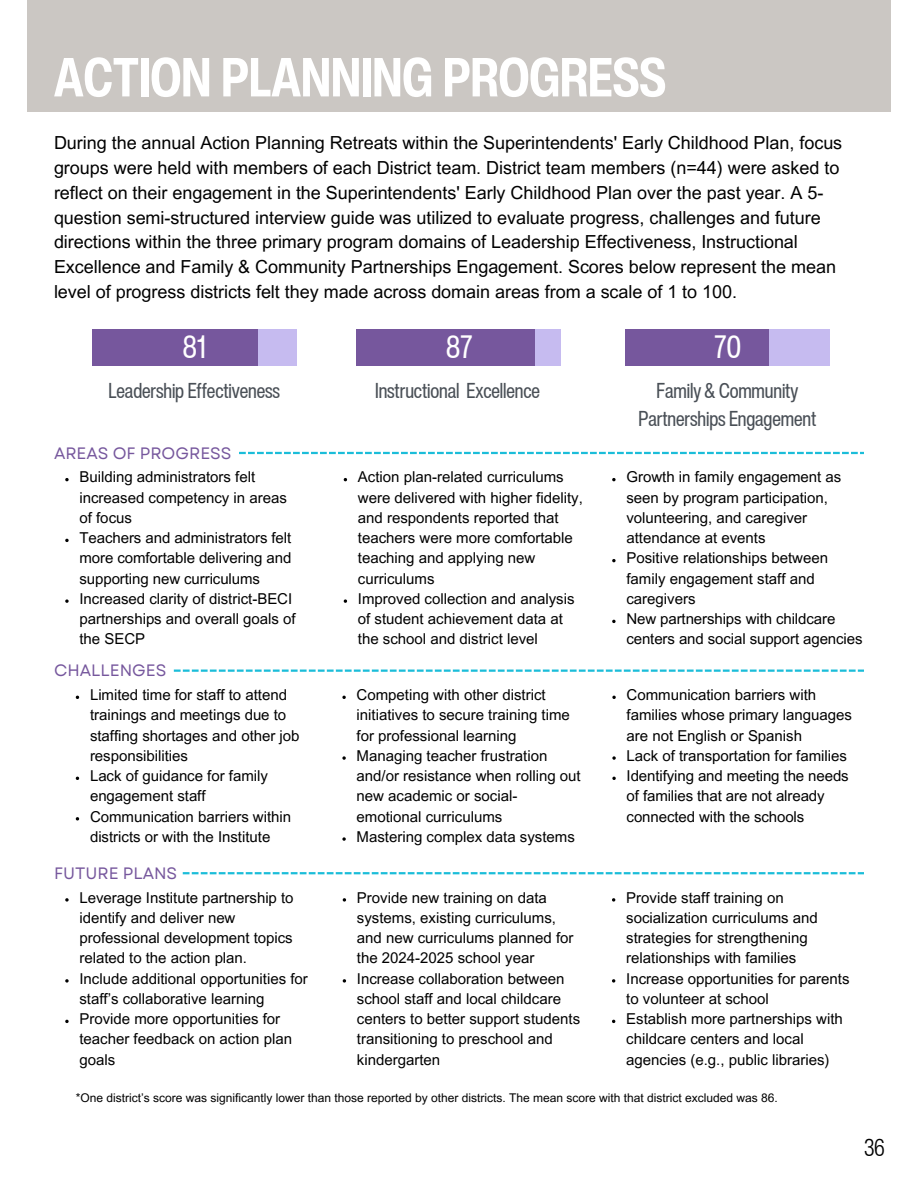
<style>
.page{position:relative;width:918px;height:1188px;background:#fff}
.page>*{position:absolute;margin:0;border:0;box-sizing:border-box;transform-origin:0 0}
.t1{font:700 condensed 54px "Helvetica Now Display";color:#fff}
.t2{font:condensed 31.5px "Helvetica Now Display";color:#fff}
.t3{font:300 condensed 24px "Helvetica Now Display";color:#000}
.t4{font:condensed 21px/28.2px "Helvetica Now Display";letter-spacing:-.005em;color:#494f56;text-align:center}
.t5{font:18px/24.8px "Arial MT Pro";color:#000}
.t6{font:16.5px "Garet";color:#76579d}
.t7{font:15px/20.2px "Arial MT Pro";color:#000}
.t8{font:12px "Arial MT Pro";color:#000}
</style>
<div class="page">
<div style="left:27px;top:0;width:864px;height:112px;background:#cbc7c3"></div>
<div style="left:92px;top:329px;width:205px;height:37px;background:#c6bbf0"></div>
<div style="left:92px;top:329px;width:166px;height:37px;background:#76579d"></div>
<div style="left:357px;top:329px;width:204px;height:37px;background:#c6bbf0"></div>
<div style="left:357px;top:329px;width:178px;height:37px;background:#76579d"></div>
<div style="left:625px;top:329px;width:205px;height:37px;background:#c6bbf0"></div>
<div style="left:625px;top:329px;width:143px;height:37px;background:#76579d"></div>
<svg style="left:65px;top:478px;width:4px;height:3px"></svg>
<svg style="left:65px;top:539px;width:4px;height:3px"></svg>
<svg style="left:65px;top:599px;width:4px;height:4px"></svg>
<svg style="left:344px;top:599px;width:3px;height:4px"></svg>
<svg style="left:612px;top:478px;width:4px;height:3px"></svg>
<svg style="left:612px;top:559px;width:4px;height:3px"></svg>
<svg style="left:612px;top:620px;width:4px;height:3px"></svg>
<svg style="left:174px;top:670px;width:690px;height:2px"></svg>
<svg style="left:183px;top:872px;width:681px;height:2px"></svg>
<svg style="left:76px;top:817px;width:3px;height:4px"></svg>
<svg style="left:342px;top:696px;width:4px;height:3px"></svg>
<svg style="left:342px;top:756px;width:4px;height:4px"></svg>
<svg style="left:342px;top:837px;width:4px;height:4px"></svg>
<svg style="left:612px;top:696px;width:4px;height:3px"></svg>
<svg style="left:612px;top:756px;width:4px;height:4px"></svg>
<svg style="left:612px;top:777px;width:4px;height:3px"></svg>
<svg style="left:65px;top:898px;width:4px;height:4px"></svg>
<svg style="left:65px;top:979px;width:4px;height:4px"></svg>
<svg style="left:65px;top:1020px;width:4px;height:3px"></svg>
<svg style="left:343px;top:898px;width:3px;height:4px"></svg>
<svg style="left:343px;top:979px;width:3px;height:4px"></svg>
<svg style="left:612px;top:898px;width:3px;height:4px"></svg>
<svg style="left:612px;top:979px;width:3px;height:4px"></svg>
<svg style="left:239px;top:452px;width:625px;height:2px"></svg>
<h1 class="t1" style="left:54px;top:36px;width:613px">ACTION PLANNING PROGRESS</h1>
<p class="t5" style="left:54px;top:133px;width:790px">During the annual Action Planning Retreats within the Superintendents' Early Childhood Plan, focus groups were held with members of each District team. District team members (n=44) were asked to reflect on their engagement in the Superintendents' Early Childhood Plan over the past year. A 5- question semi-structured interview guide was utilized to evaluate progress, challenges and future directions within the three primary program domains of Leadership Effectiveness, Instructional Excellence and Family &amp; Community Partnerships Engagement. Scores below represent the mean level of progress districts felt they made across domain areas from a scale of 1 to 100.</p>
<p class="t2" style="left:183px;top:323px;width:25px">81</p>
<p class="t2" style="left:446px;top:323px;width:28px">87</p>
<p class="t2" style="left:714px;top:323px;width:28px">70</p>
<p class="t4" style="left:108px;top:376px;width:173px">Leadership Effectiveness</p>
<p class="t4" style="left:375px;top:376px;width:167px">Instructional Excellence</p>
<p class="t6" style="left:54px;top:441px;width:179px">AREAS OF PROGRESS</p>
<h4 class="t7" style="left:79px;top:469px;width:209px">Building administrators felt increased competency in areas of focus</h4>
<p class="t7" style="left:79px;top:530px;width:213px;text-align:justify">Teachers and administrators felt more comfortable delivering and supporting new curriculums</p>
<p class="t7" style="left:79px;top:590px;width:218px">Increased clarity of district-BECI partnerships and overall goals of the SECP</p>
<p class="t6" style="left:54px;top:659px;width:114px">CHALLENGES</p>
<p class="t7" style="left:90px;top:687px;width:211px">Limited time for staff to attend trainings and meetings due to staffing shortages and other job responsibilities</p>
<p class="t7" style="left:90px;top:768px;width:179px">Lack of guidance for family engagement staff</p>
<p class="t7" style="left:90px;top:808px;width:203px">Communication barriers within districts or with the Institute</p>
<p class="t6" style="left:54px;top:861px;width:125px">FUTURE PLANS</p>
<p class="t7" style="left:358px;top:469px;width:226px">Action plan-related curriculums were delivered with higher fidelity, and respondents reported that teachers were more comfortable teaching and applying new curriculums</p>
<h2 class="t7" style="left:358px;top:590px;width:218px">Improved collection and analysis of student achievement data at the school and district level</h2>
<p class="t7" style="left:357px;top:687px;width:215px">Competing with other district initiatives to secure training time for professional learning</p>
<p class="t7" style="left:357px;top:747px;width:226px">Managing teacher frustration and/or resistance when rolling out new academic or social&shy;emotional curriculums</p>
<p class="t7" style="left:357px;top:828px;width:220px">Mastering complex data systems</p>
<p class="t4" style="left:639px;top:376px;width:179px">Family &amp; Community<br>Partnerships Engagement</p>
<h2 class="t7" style="left:626px;top:469px;width:217px">Growth in family engagement as seen by program participation, volunteering, and caregiver attendance at events</h2>
<h2 class="t7" style="left:626px;top:550px;width:203px">Positive relationships between family engagement staff and caregivers</h2>
<p class="t7" style="left:626px;top:611px;width:238px">New partnerships with childcare centers and social support agencies</p>
<p class="t7" style="left:627px;top:687px;width:227px">Communication barriers with families whose primary languages are not English or Spanish</p>
<p class="t7" style="left:627px;top:747px;width:222px">Lack of transportation for families</p>
<p class="t7" style="left:627px;top:768px;width:224px">Identifying and meeting the needs of families that are not already connected with the schools</p>
<p class="t7" style="left:626px;top:889px;width:193px">Provide staff training on socialization curriculums and strategies for strengthening relationships with families</p>
<p class="t7" style="left:626px;top:970px;width:225px">Increase opportunities for parents to volunteer at school</p>
<p class="t7" style="left:626px;top:1011px;width:218px">Establish more partnerships with childcare centers and local agencies (e.g., public libraries)</p>
<p class="t8" style="left:76px;top:1093px;width:704px">*One district’s score was significantly lower than those reported by other districts. The mean score with that district excluded was 86.</p>
<p class="t7" style="left:79px;top:889px;width:216px">Leverage Institute partnership to identify and deliver new professional development topics related to the action plan.</p>
<p class="t7" style="left:79px;top:970px;width:230px">Include additional opportunities for staff’s collaborative learning</p>
<p class="t7" style="left:79px;top:1011px;width:214px">Provide more opportunities for teacher feedback on action plan goals</p>
<p class="t7" style="left:357px;top:889px;width:218px">Provide new training on data systems, existing curriculums, and new curriculums planned for the 2024-2025 school year</p>
<p class="t7" style="left:357px;top:970px;width:225px">Increase collaboration between school staff and local childcare centers to better support students transitioning to preschool and kindergarten</p>
<p class="t3" style="left:864px;top:1130px;width:22px">36</p>
</div>
